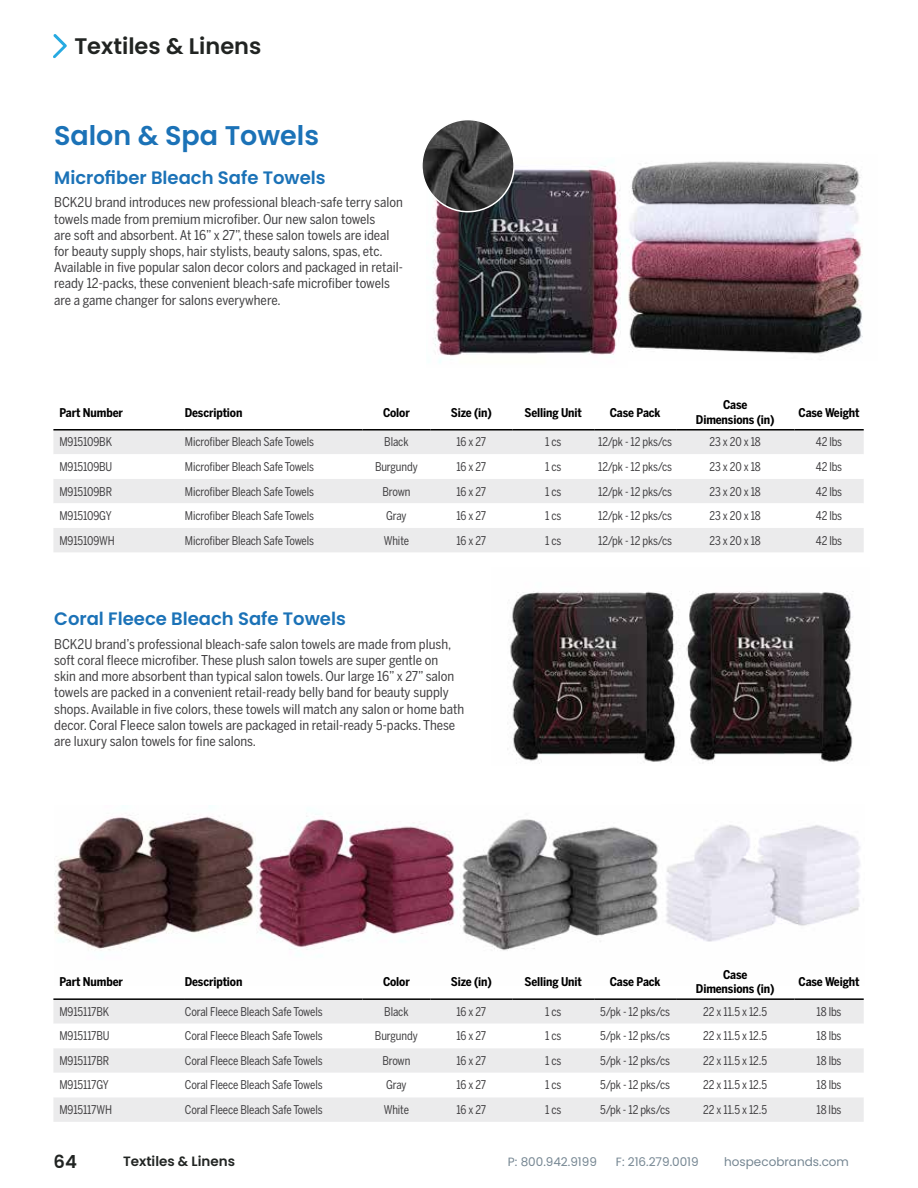
<style>
.page{position:relative;width:918px;height:1188px;background:#fff}
.page>*{position:absolute;margin:0;border:0;box-sizing:border-box;transform-origin:0 0}
.t1{font:600 27px "Poppins";color:#1b72b7}
.t2{font:600 22.5px "Poppins";color:#212422}
.t3{font:600 18px "Poppins";color:#1b72b7}
.t4{font:600 18px "Poppins";color:#212422}
.t5{font:13.5px/16.2px "Benton Sans Cond";color:#414042}
.t6{font:600 13.5px "Poppins";color:#212422}
.t7{font:12px "Benton Sans Cond";letter-spacing:-.01em;color:#414042;scale:.94 1}
.t8{font:700 12px/14.4px "Benton Sans Cond";letter-spacing:-.01em;color:#000;text-align:center}
.t9{font:12px "Poppins";color:#758692}
</style>
<div class="page">
<svg style="left:53px;top:34px;width:14px;height:24px"></svg>
<img style="left:54px;top:805px;width:806px;height:146px">
<img style="left:432px;top:165px;width:189px;height:198px">
<img style="left:621px;top:161px;width:242px;height:193px">
<img style="left:507px;top:591px;width:346px;height:173px">
<img style="left:422px;top:120px;width:92px;height:92px;border-radius:46px">
<div style="left:421px;top:119px;width:94px;height:93px;border:2px solid #fff;border-radius:50%"></div>
<div style="left:53px;top:431px;width:811px;height:121px;background:#ebebec"></div>
<svg style="left:53px;top:454px;width:811px;height:74px"></svg>
<hr style="left:53px;top:429px;width:132px;height:2px;background:#000">
<hr style="left:185px;top:429px;width:177px;height:2px;background:#000">
<hr style="left:362px;top:429px;width:68px;height:2px;background:#000">
<hr style="left:430px;top:429px;width:82px;height:2px;background:#000">
<hr style="left:676px;top:429px;width:118px;height:2px;background:#000">
<hr style="left:794px;top:429px;width:70px;height:2px;background:#000">
<hr style="left:512px;top:429px;width:82px;height:2px;background:#000">
<hr style="left:594px;top:429px;width:82px;height:2px;background:#000">
<div style="left:53px;top:1000px;width:811px;height:122px;background:#ebebec"></div>
<svg style="left:53px;top:1024px;width:811px;height:73px"></svg>
<hr style="left:53px;top:998px;width:132px;height:2px;background:#000">
<hr style="left:185px;top:998px;width:177px;height:2px;background:#000">
<hr style="left:362px;top:998px;width:68px;height:2px;background:#000">
<hr style="left:430px;top:998px;width:82px;height:2px;background:#000">
<hr style="left:676px;top:998px;width:118px;height:2px;background:#000">
<hr style="left:794px;top:998px;width:70px;height:2px;background:#000">
<hr style="left:512px;top:998px;width:82px;height:2px;background:#000">
<hr style="left:594px;top:998px;width:82px;height:2px;background:#000">
<h2 class="t2" style="left:74px;top:33px;width:189px">Textiles &amp; Linens</h2>
<h1 class="t1" style="left:54px;top:119px;width:267px">Salon &amp; Spa Towels</h1>
<h3 class="t3" style="left:54px;top:167px;width:273px">Microfiber Bleach Safe Towels</h3>
<p class="t5" style="left:54px;top:194px;width:350px">BCK2U brand introduces new professional bleach-safe terry salon towels made from premium microfiber. Our new salon towels<br>are soft and absorbent. At 16” x 27”, these salon towels are ideal for beauty supply shops, hair stylists, beauty salons, spas, etc.<br>Available in five popular salon decor colors and packaged in retail&shy;ready 12-packs, these convenient bleach-safe microfiber towels are a game changer for salons everywhere.</p>
<p class="t8" style="left:59px;top:405px;width:65px">Part Number</p>
<p class="t8" style="left:185px;top:405px;width:59px">Description</p>
<p class="t8" style="left:383px;top:405px;width:28px">Color</p>
<p class="t8" style="left:451px;top:405px;width:43px">Size (in)</p>
<p class="t8" style="left:525px;top:405px;width:59px">Selling Unit</p>
<p class="t8" style="left:610px;top:405px;width:52px">Case Pack</p>
<p class="t8" style="left:696px;top:398px;width:80px">Case<br>Dimensions (in)</p>
<p class="t8" style="left:799px;top:405px;width:63px">Case Weight</p>
<p class="t7" style="left:59px;top:435px;width:58px">M915109BK</p>
<p class="t7" style="left:185px;top:435px;width:139px">Microfiber Bleach Safe Towels</p>
<p class="t7" style="left:384px;top:435px;width:27px">Black</p>
<p class="t7" style="left:456px;top:435px;width:33px">16 x 27</p>
<p class="t7" style="left:545px;top:435px;width:19px">1 cs</p>
<p class="t7" style="left:598px;top:435px;width:80px">12/pk - 12 pks/cs</p>
<p class="t7" style="left:710px;top:435px;width:56px">23 x 20 x 18</p>
<p class="t7" style="left:816px;top:435px;width:30px">42 lbs</p>
<p class="t7" style="left:59px;top:460px;width:58px">M915109BU</p>
<p class="t7" style="left:185px;top:460px;width:139px">Microfiber Bleach Safe Towels</p>
<p class="t7" style="left:375px;top:460px;width:47px">Burgundy</p>
<p class="t7" style="left:456px;top:460px;width:33px">16 x 27</p>
<p class="t7" style="left:545px;top:460px;width:19px">1 cs</p>
<p class="t7" style="left:598px;top:460px;width:80px">12/pk - 12 pks/cs</p>
<p class="t7" style="left:710px;top:460px;width:56px">23 x 20 x 18</p>
<p class="t7" style="left:816px;top:460px;width:30px">42 lbs</p>
<p class="t7" style="left:59px;top:484px;width:58px">M915109BR</p>
<p class="t7" style="left:185px;top:484px;width:139px">Microfiber Bleach Safe Towels</p>
<p class="t7" style="left:382px;top:484px;width:31px">Brown</p>
<p class="t7" style="left:456px;top:484px;width:33px">16 x 27</p>
<p class="t7" style="left:545px;top:484px;width:19px">1 cs</p>
<p class="t7" style="left:598px;top:484px;width:80px">12/pk - 12 pks/cs</p>
<p class="t7" style="left:710px;top:484px;width:56px">23 x 20 x 18</p>
<p class="t7" style="left:816px;top:484px;width:30px">42 lbs</p>
<p class="t7" style="left:59px;top:509px;width:57px">M915109GY</p>
<p class="t7" style="left:185px;top:509px;width:139px">Microfiber Bleach Safe Towels</p>
<p class="t7" style="left:386px;top:509px;width:23px">Gray</p>
<p class="t7" style="left:456px;top:509px;width:33px">16 x 27</p>
<p class="t7" style="left:545px;top:509px;width:19px">1 cs</p>
<p class="t7" style="left:598px;top:509px;width:80px">12/pk - 12 pks/cs</p>
<p class="t7" style="left:710px;top:509px;width:56px">23 x 20 x 18</p>
<p class="t7" style="left:816px;top:509px;width:30px">42 lbs</p>
<p class="t7" style="left:59px;top:533px;width:61px">M915109WH</p>
<p class="t7" style="left:185px;top:533px;width:139px">Microfiber Bleach Safe Towels</p>
<p class="t7" style="left:384px;top:533px;width:28px">White</p>
<p class="t7" style="left:456px;top:533px;width:33px">16 x 27</p>
<p class="t7" style="left:545px;top:533px;width:19px">1 cs</p>
<p class="t7" style="left:598px;top:533px;width:80px">12/pk - 12 pks/cs</p>
<p class="t7" style="left:710px;top:533px;width:56px">23 x 20 x 18</p>
<p class="t7" style="left:816px;top:533px;width:30px">42 lbs</p>
<h3 class="t3" style="left:54px;top:608px;width:293px">Coral Fleece Bleach Safe Towels</h3>
<p class="t5" style="left:54px;top:636px;width:412px">BCK2U brand’s professional bleach-safe salon towels are made from plush, soft coral fleece microfiber. These plush salon towels are super gentle on<br>skin and more absorbent than typical salon towels. Our large 16” x 27” salon towels are packed in a convenient retail-ready belly band for beauty supply shops. Available in five colors, these towels will match any salon or home bath decor. Coral Fleece salon towels are packaged in retail-ready 5-packs. These are luxury salon towels for fine salons.</p>
<p class="t8" style="left:59px;top:974px;width:65px">Part Number</p>
<p class="t8" style="left:185px;top:974px;width:59px">Description</p>
<p class="t8" style="left:383px;top:974px;width:28px">Color</p>
<p class="t8" style="left:451px;top:974px;width:43px">Size (in)</p>
<p class="t8" style="left:525px;top:974px;width:59px">Selling Unit</p>
<p class="t8" style="left:610px;top:974px;width:52px">Case Pack</p>
<p class="t8" style="left:696px;top:967px;width:80px">Case<br>Dimensions (in)</p>
<p class="t8" style="left:799px;top:974px;width:63px">Case Weight</p>
<p class="t7" style="left:59px;top:1005px;width:55px">M915117BK</p>
<p class="t7" style="left:185px;top:1005px;width:148px">Coral Fleece Bleach Safe Towels</p>
<p class="t7" style="left:384px;top:1005px;width:27px">Black</p>
<p class="t7" style="left:456px;top:1005px;width:33px">16 x 27</p>
<p class="t7" style="left:545px;top:1005px;width:19px">1 cs</p>
<p class="t7" style="left:600px;top:1005px;width:76px">5/pk - 12 pks/cs</p>
<p class="t7" style="left:703px;top:1005px;width:69px">22 x 11.5 x 12.5</p>
<p class="t7" style="left:817px;top:1005px;width:28px">18 lbs</p>
<p class="t7" style="left:59px;top:1029px;width:55px">M915117BU</p>
<p class="t7" style="left:185px;top:1029px;width:148px">Coral Fleece Bleach Safe Towels</p>
<p class="t7" style="left:375px;top:1029px;width:47px">Burgundy</p>
<p class="t7" style="left:456px;top:1029px;width:33px">16 x 27</p>
<p class="t7" style="left:545px;top:1029px;width:19px">1 cs</p>
<p class="t7" style="left:600px;top:1029px;width:76px">5/pk - 12 pks/cs</p>
<p class="t7" style="left:703px;top:1029px;width:69px">22 x 11.5 x 12.5</p>
<p class="t7" style="left:817px;top:1029px;width:28px">18 lbs</p>
<p class="t7" style="left:59px;top:1054px;width:55px">M915117BR</p>
<p class="t7" style="left:185px;top:1054px;width:148px">Coral Fleece Bleach Safe Towels</p>
<p class="t7" style="left:382px;top:1054px;width:31px">Brown</p>
<p class="t7" style="left:456px;top:1054px;width:33px">16 x 27</p>
<p class="t7" style="left:545px;top:1054px;width:19px">1 cs</p>
<p class="t7" style="left:600px;top:1054px;width:76px">5/pk - 12 pks/cs</p>
<p class="t7" style="left:703px;top:1054px;width:69px">22 x 11.5 x 12.5</p>
<p class="t7" style="left:817px;top:1054px;width:28px">18 lbs</p>
<p class="t7" style="left:59px;top:1078px;width:54px">M915117GY</p>
<p class="t7" style="left:185px;top:1078px;width:148px">Coral Fleece Bleach Safe Towels</p>
<p class="t7" style="left:386px;top:1078px;width:23px">Gray</p>
<p class="t7" style="left:456px;top:1078px;width:33px">16 x 27</p>
<p class="t7" style="left:545px;top:1078px;width:19px">1 cs</p>
<p class="t7" style="left:600px;top:1078px;width:76px">5/pk - 12 pks/cs</p>
<p class="t7" style="left:703px;top:1078px;width:69px">22 x 11.5 x 12.5</p>
<p class="t7" style="left:817px;top:1078px;width:28px">18 lbs</p>
<p class="t7" style="left:59px;top:1103px;width:58px">M915117WH</p>
<p class="t7" style="left:185px;top:1103px;width:148px">Coral Fleece Bleach Safe Towels</p>
<p class="t7" style="left:384px;top:1103px;width:28px">White</p>
<p class="t7" style="left:456px;top:1103px;width:33px">16 x 27</p>
<p class="t7" style="left:545px;top:1103px;width:19px">1 cs</p>
<p class="t7" style="left:600px;top:1103px;width:76px">5/pk - 12 pks/cs</p>
<p class="t7" style="left:703px;top:1103px;width:69px">22 x 11.5 x 12.5</p>
<p class="t7" style="left:817px;top:1103px;width:28px">18 lbs</p>
<h3 class="t4" style="left:54px;top:1151px;width:25px">64</h3>
<p class="t6" style="left:123px;top:1154px;width:114px">Textiles &amp; Linens</p>
<p class="t9" style="left:508px;top:1155px;width:90px">P: 800.942.9199</p>
<p class="t9" style="left:616px;top:1155px;width:84px">F: 216.279.0019</p>
<p class="t9" style="left:724px;top:1155px;width:126px">hospecobrands.com</p>
</div>
